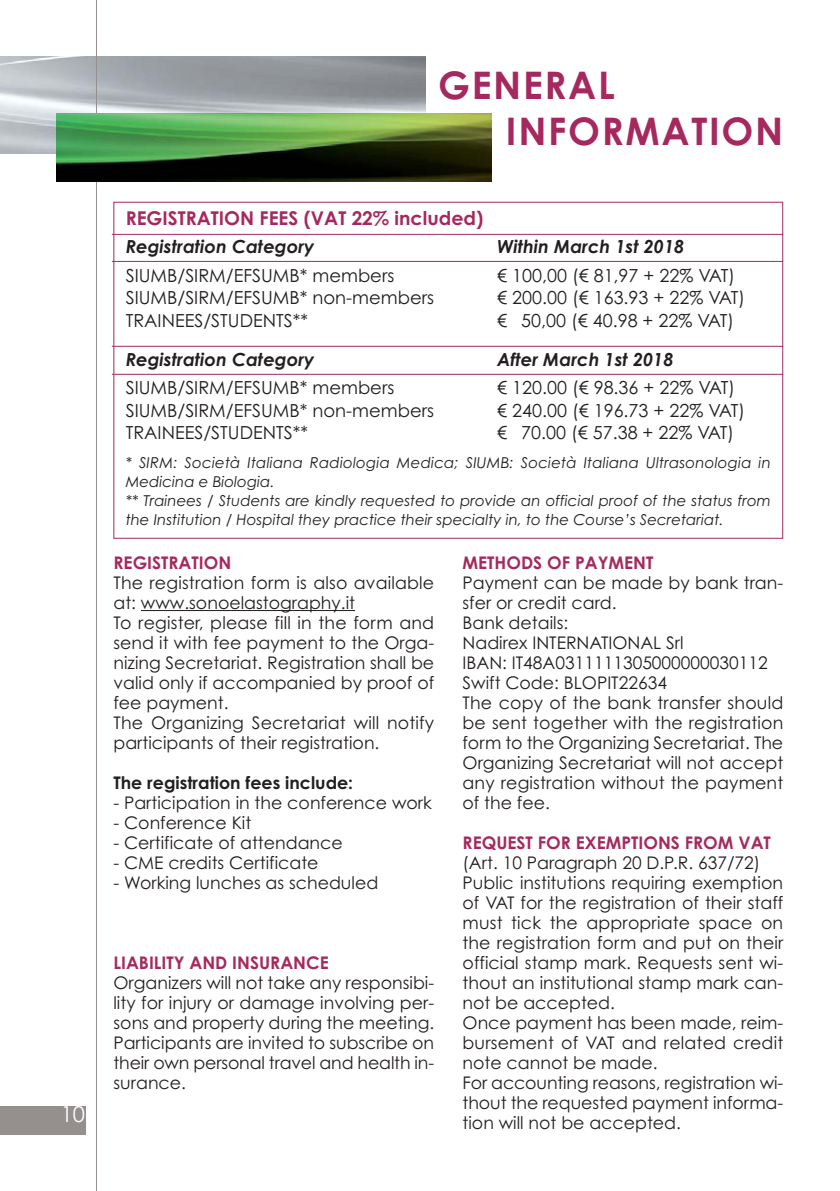
<style>
.page{position:relative;width:840px;height:1191px;background:#fff}
.page>*{position:absolute;margin:0;border:0;box-sizing:border-box;transform-origin:0 0}
.t1{font:700 38px/45.6px "Century Gothic";letter-spacing:.045em;color:#a5295f}
.t2{font:22px "Century Gothic";color:#fff}
.t3{font:700 19px "Century Gothic";color:#a5295f}
.t4{font:18px "Century Gothic";color:#231f20}
.t5{font:italic 700 18px "Century Gothic";color:#231f20}
.t6{font:17.4px/20px "Century Gothic";color:#231f20}
.t7{font:700 17.4px "Century Gothic";color:#a5295f}
.t8{font:700 17.4px "Century Gothic";color:#231f20}
.t9{font:italic 15px/19px "Century Gothic";color:#231f20}
</style>
<div class="page">
<img style="left:0;top:57px;width:425px;height:96px">
<hr style="left:96px;top:0;width:1px;height:1191px;background:#958f8e">
<div style="left:0;top:1106px;width:85px;height:28px;background:#958f8e"></div>
<img style="left:57px;top:113px;width:434px;height:68px">
<hr style="left:141px;top:610px;width:214px;height:1px;background:#231f20">
<hr style="left:112px;top:234px;width:670px;height:1px;background:#a5295f">
<hr style="left:112px;top:261px;width:670px;height:1px;background:#a5295f">
<hr style="left:112px;top:374px;width:670px;height:1px;background:#a5295f">
<hr style="left:112px;top:346px;width:670px;height:1px;background:#a5295f">
<p class="t2" style="left:61px;top:1106px;width:26px">10</p>
<h1 class="t1" style="left:505px;top:66px;width:279px;text-indent:-68px">GENERAL<br>INFORMATION</h1>
<p class="t3" style="left:126px;top:211px;width:359px">REGISTRATION FEES (VAT 22% included)</p>
<p class="t5" style="left:126px;top:240px;width:190px">Registration Category</p>
<p class="t5" style="left:497px;top:240px;width:188px">Within March 1st 2018</p>
<p class="t4" style="left:126px;top:268px;width:270px">SIUMB/SIRM/EFSUMB* members</p>
<p class="t4" style="left:497px;top:268px;width:239px">€ 100,00 (€ 81,97 + 22% VAT)</p>
<p class="t4" style="left:126px;top:291px;width:310px">SIUMB/SIRM/EFSUMB* non-members</p>
<p class="t4" style="left:497px;top:291px;width:249px">€ 200.00 (€ 163.93 + 22% VAT)</p>
<p class="t4" style="left:126px;top:313px;width:184px">TRAINEES/STUDENTS**</p>
<p class="t4" style="left:497px;top:313px;width:238px">€ 50,00 (€ 40.98 + 22% VAT)</p>
<p class="t5" style="left:126px;top:352px;width:190px">Registration Category</p>
<p class="t5" style="left:497px;top:352px;width:178px">After March 1st 2018</p>
<p class="t4" style="left:126px;top:381px;width:270px">SIUMB/SIRM/EFSUMB* members</p>
<p class="t4" style="left:497px;top:381px;width:239px">€ 120.00 (€ 98.36 + 22% VAT)</p>
<p class="t4" style="left:126px;top:403px;width:310px">SIUMB/SIRM/EFSUMB* non-members</p>
<p class="t4" style="left:497px;top:403px;width:249px">€ 240.00 (€ 196.73 + 22% VAT)</p>
<p class="t4" style="left:126px;top:426px;width:184px">TRAINEES/STUDENTS**</p>
<p class="t4" style="left:497px;top:426px;width:238px">€ 70.00 (€ 57.38 + 22% VAT)</p>
<p class="t9" style="left:126px;top:454px;width:646px">* SIRM: Società Italiana Radiologia Medica; SIUMB: Società Italiana Ultrasonologia in Medicina e Biologia.<br>** Trainees / Students are kindly requested to provide an official proof of the status from the Institution / Hospital they practice their specialty in, to the Course’s Secretariat.</p>
<p class="t7" style="left:113px;top:556px;width:119px">REGISTRATION</p>
<p class="t6" style="left:113px;top:574px;width:322px">The registration form is also available at: www.sonoelastography.it<br>To register, please fill in the form and send it with fee payment to the Orga&shy;nizing Secretariat. Registration shall be valid only if accompanied by proof of fee payment.<br>The Organizing Secretariat will notify participants of their registration.</p>
<p class="t8" style="left:113px;top:776px;width:241px">The registration fees include:</p>
<p class="t6" style="left:113px;top:794px;width:320px">- Participation in the conference work</p>
<p class="t6" style="left:113px;top:814px;width:139px">- Conference Kit</p>
<p class="t6" style="left:113px;top:834px;width:231px">- Certificate of attendance</p>
<p class="t6" style="left:113px;top:854px;width:206px">- CME credits Certificate</p>
<p class="t6" style="left:113px;top:874px;width:266px">- Working lunches as scheduled</p>
<p class="t7" style="left:113px;top:956px;width:217px">LIABILITY AND INSURANCE</p>
<p class="t6" style="left:113px;top:974px;width:322px;text-align:justify">Organizers will not take any responsibi&shy;lity for injury or damage involving per&shy;sons and property during the meeting.<br>Participants are invited to subscribe on their own personal travel and health in&shy;surance.</p>
<p class="t7" style="left:462px;top:556px;width:192px">METHODS OF PAYMENT</p>
<p class="t6" style="left:462px;top:574px;width:322px">Payment can be made by bank tran&shy;sfer or credit card.<br>Bank details:<br>Nadirex INTERNATIONAL Srl<br>IBAN: IT48A0311111305000000030112<br>Swift Code: BLOPIT22634<br>The copy of the bank transfer should be sent together with the registration form to the Organizing Secretariat. The<br>Organizing Secretariat will not accept any registration without the payment of the fee.</p>
<p class="t7" style="left:462px;top:836px;width:309px">REQUEST FOR EXEMPTIONS FROM VAT</p>
<p class="t6" style="left:462px;top:854px;width:322px">(Art. 10 Paragraph 20 D.P.R. 637/72)<br>Public institutions requiring exemption of VAT for the registration of their staff must tick the appropriate space on the registration form and put on their official stamp mark. Requests sent wi&shy;thout an institutional stamp mark can&shy;not be accepted.<br>Once payment has been made, reim&shy;bursement of VAT and related credit note cannot be made.<br>For accounting reasons, registration wi&shy;thout the requested payment informa&shy;tion will not be accepted.</p>
</div>
